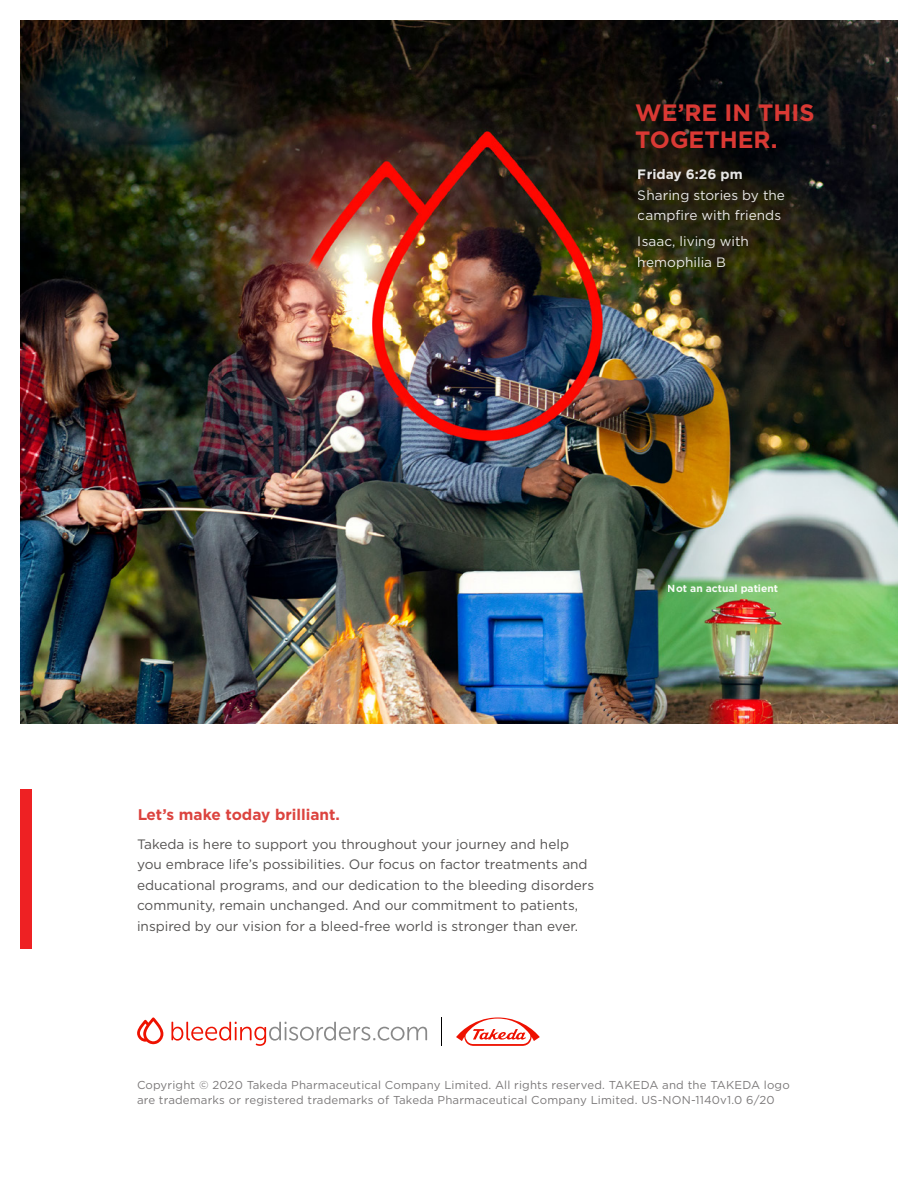
<style>
.page{position:relative;width:918px;height:1188px;background:#fff}
.page>*{position:absolute;margin:0;border:0;box-sizing:border-box;transform-origin:0 0}
.t1{font:700 23.7px/27.3px "Gotham";color:#da3934}
.t2{font:700 15.45px "Gotham";color:#da3934}
.t3{font:13.65px/20.4px "Gotham";color:#4b4948}
.t4{font:13.65px/20.4px "Gotham";color:#fff}
.t5{font:700 13.65px "Gotham";color:#fff}
.t6{font:11.4px/15.5px "Gotham";letter-spacing:.015em;color:#231f20}
.t7{font:700 10.2px "Gotham";color:#fff}
</style>
<div class="page">
<img style="left:20px;top:20px;width:878px;height:704px">
<div style="left:20px;top:789px;width:12px;height:160px;background:#ee2123"></div>
<svg style="left:441px;top:1017px;width:1px;height:29px"></svg>
<svg style="left:171px;top:1022px;width:256px;height:24px"></svg>
<svg style="left:137px;top:1017px;width:26px;height:27px"></svg>
<svg style="left:456px;top:1017px;width:84px;height:29px"></svg>
<p class="t1" style="left:635px;top:98px;width:181px">WE’RE IN THIS<br>TOGETHER.</p>
<p class="t5" style="left:638px;top:165px;width:106px">Friday 6:26 pm</p>
<p class="t4" style="left:638px;top:184px;width:149px">Sharing stories by the campfire with friends</p>
<p class="t4" style="left:638px;top:231px;width:113px">Isaac, living with hemophilia B</p>
<p class="t7" style="left:668px;top:582px;width:112px">Not an actual patient</p>
<p class="t2" style="left:137px;top:804px;width:204px">Let’s make today brilliant.</p>
<p class="t3" style="left:137px;top:834px;width:459px">Takeda is here to support you throughout your journey and help you embrace life’s possibilities. Our focus on factor treatments and educational programs, and our dedication to the bleeding disorders community, remain unchanged. And our commitment to patients, inspired by our vision for a bleed-free world is stronger than ever.</p>
<p class="t6" style="left:137px;top:1077px;width:654px">Copyright © 2020 Takeda Pharmaceutical Company Limited. All rights reserved. TAKEDA and the TAKEDA logo are trademarks or registered trademarks of Takeda Pharmaceutical Company Limited. US-NON-1140v1.0 6/20</p>
</div>
